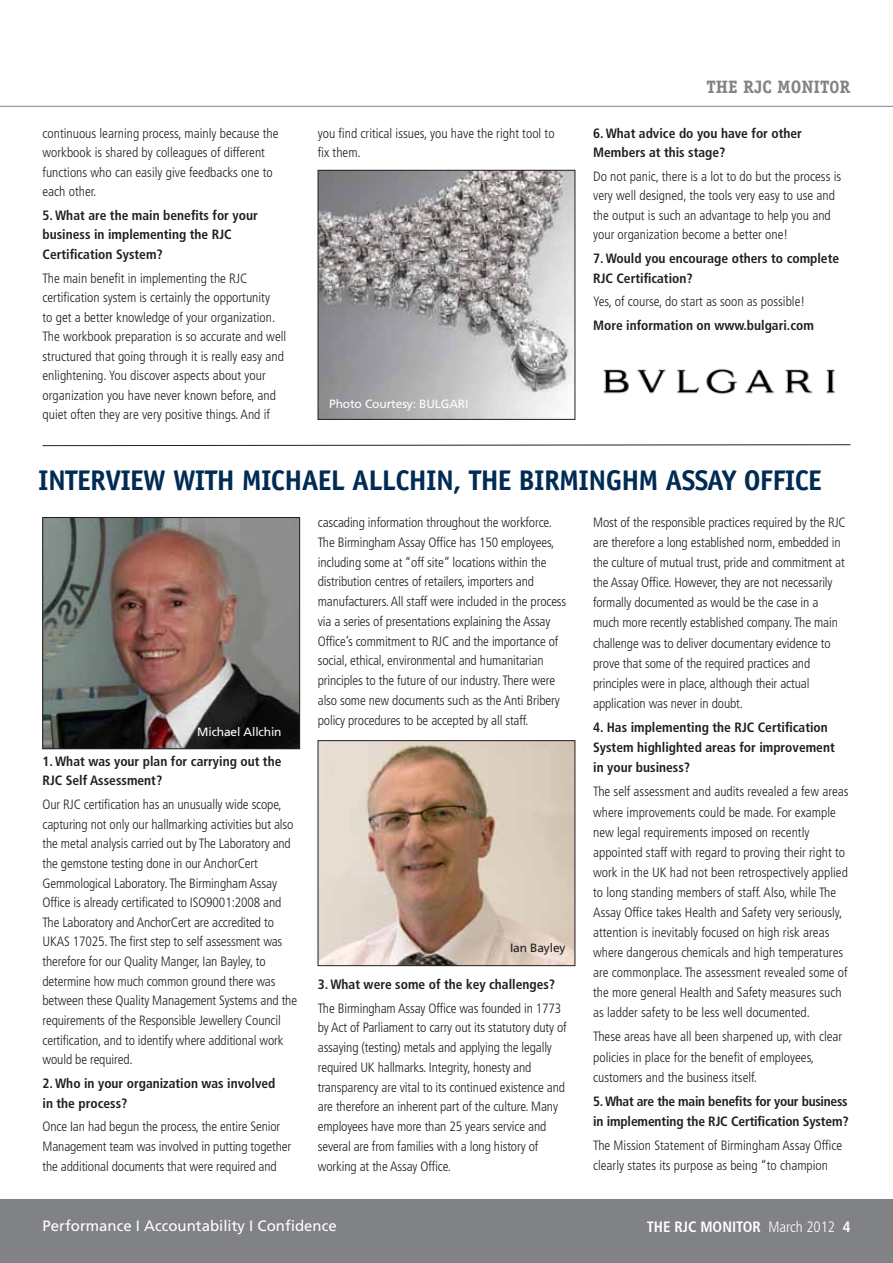
<style>
.page{position:relative;width:893px;height:1263px;background:#fff}
.page>*{position:absolute;margin:0;border:0;box-sizing:border-box;transform-origin:0 0}
.t1{font:700 28.5px "Officina Sans";letter-spacing:-.025em;color:#002b54}
.t2{font:700 18px "Officina Serif";color:#808285}
.t3{font:15px "Frutiger";color:#fff}
.t4{font:700 condensed 15px "Frutiger";color:#fff}
.t5{font:300 condensed 13.5px/20.1px "Frutiger";letter-spacing:-.01em;color:#231f20}
.t6{font:700 condensed 13.5px/19.5px "Frutiger";color:#231f20}
.t7{font:12px "Frutiger";letter-spacing:-.01em;color:#fff}
.t8{font:12px "Frutiger";letter-spacing:-.01em;color:#231f20}
.s1{font-weight:300}
</style>
<div class="page">
<div style="left:0;top:1199px;width:893px;height:64px;background:#808285"></div>
<hr style="left:0;top:106px;width:893px;height:1px;background:#808285">
<img style="left:603px;top:368px;width:232px;height:26px">
<img style="left:45px;top:519px;width:253px;height:228px">
<div style="left:43px;top:517px;width:257px;height:232px;border:1px solid #231f20"></div>
<img style="left:320px;top:742px;width:253px;height:222px">
<div style="left:318px;top:740px;width:257px;height:226px;border:1px solid #231f20"></div>
<svg style="left:42px;top:444px;width:809px;height:2px;background:#918f90"></svg>
<img style="left:320px;top:172px;width:253px;height:246px">
<div style="left:318px;top:170px;width:257px;height:250px;border:1px solid #231f20"></div>
<p class="t5" style="left:43px;top:123px;width:238px;line-height:19.5px">continuous learning process, mainly because the workbook is shared by colleagues of different functions who can easily give feedbacks one to each other.</p>
<p class="t6" style="left:43px;top:206px;width:217px">5. What are the main benefits for your business in implementing the RJC<br>Certification System?</p>
<p class="t5" style="left:43px;top:268px;width:245px;line-height:19.5px">The main benefit in implementing the RJC certification system is certainly the opportunity<br>to get a better knowledge of your organization.<br>The workbook preparation is so accurate and well structured that going through it is really easy and enlightening. You discover aspects about your organization you have never known before, and quiet often they are very positive things. And if</p>
<h2 class="t2" style="left:706px;top:75px;width:146px">THE RJC MONIT0R</h2>
<p class="t5" style="left:318px;top:123px;width:238px;line-height:19.5px">you find critical issues, you have the right tool to fix them.</p>
<p class="t6" style="left:593px;top:123px;width:210px">6. What advice do you have for other<br>Members at this stage?</p>
<p class="t5" style="left:593px;top:167px;width:249px;line-height:19.5px">Do not panic, there is a lot to do but the process is very well designed, the tools very easy to use and the output is such an advantage to help you and your organization become a better one!</p>
<p class="t6" style="left:593px;top:249px;width:248px">7. Would you encourage others to complete<br>RJC Certification?</p>
<p class="t5" style="left:593px;top:292px;width:214px">Yes, of course, do start as soon as possible!</p>
<p class="t6" style="left:593px;top:316px;width:222px">More information on www.bulgari.com</p>
<p class="t7" style="left:329px;top:396px;width:141px">Photo Courtesy: BULGARI</p>
<h1 class="t1" style="left:38px;top:463px;width:785px">INTERVIEW WITH MICHAEL ALLCHIN, THE BIRMINGHM ASSAY OFFICE</h1>
<p class="t7" style="left:197px;top:725px;width:86px">Michael Allchin</p>
<p class="t6" style="left:43px;top:751px;width:240px">1. What was your plan for carrying out the<br>RJC Self Assessment?</p>
<p class="t5" style="left:43px;top:795px;width:256px;line-height:19.6px">Our RJC certification has an unusually wide scope, capturing not only our hallmarking activities but also the metal analysis carried out by The Laboratory and the gemstone testing done in our AnchorCert Gemmological Laboratory. The Birmingham Assay Office is already certificated to ISO9001:2008 and The Laboratory and AnchorCert are accredited to UKAS 17025. The first step to self assessment was therefore for our Quality Manger, Ian Bayley, to determine how much common ground there was between these Quality Management Systems and the requirements of the Responsible Jewellery Council certification, and to identify where additional work would be required.</p>
<p class="t6" style="left:43px;top:1073px;width:235px">2. Who in your organization was involved in the process?</p>
<p class="t5" style="left:43px;top:1117px;width:250px;line-height:19.6px">Once Ian had begun the process, the entire Senior<br>Management team was involved in putting together the additional documents that were required and</p>
<p class="t5" style="left:318px;top:513px;width:250px">cascading information throughout the workforce.<br>The Birmingham Assay Office has 150 employees, including some at “off site” locations within the distribution centres of retailers, importers and manufacturers. All staff were included in the process via a series of presentations explaining the Assay Office’s commitment to RJC and the importance of social, ethical, environmental and humanitarian principles to the future of our industry. There were also some new documents such as the Anti Bribery policy procedures to be accepted by all staff.</p>
<p class="t8" style="left:510px;top:941px;width:57px">Ian Bayley</p>
<p class="t6" style="left:318px;top:974px;width:239px">3. What were some of the key challenges?</p>
<p class="t5" style="left:318px;top:998px;width:250px">The Birmingham Assay Office was founded in 1773 by Act of Parliament to carry out its statutory duty of assaying (testing) metals and applying the legally required UK hallmarks. Integrity, honesty and transparency are vital to its continued existence and are therefore an inherent part of the culture. Many employees have more than 25 years service and several are from families with a long history of working at the Assay Office.</p>
<p class="t3" style="left:43px;top:1217px;width:296px">Performance I Accountability I Confidence</p>
<p class="t5" style="left:593px;top:513px;width:254px">Most of the responsible practices required by the RJC are therefore a long established norm, embedded in the culture of mutual trust, pride and commitment at the Assay Office. However, they are not necessarily formally documented as would be the case in a much more recently established company. The main challenge was to deliver documentary evidence to prove that some of the required practices and principles were in place, although their actual application was never in doubt.</p>
<p class="t6" style="left:593px;top:717px;width:243px;line-height:20.1px">4. Has implementing the RJC Certification<br>System highlighted areas for improvement in your business?</p>
<p class="t5" style="left:593px;top:782px;width:257px">The self assessment and audits revealed a few areas where improvements could be made. For example new legal requirements imposed on recently appointed staff with regard to proving their right to work in the UK had not been retrospectively applied to long standing members of staff. Also, while The Assay Office takes Health and Safety very seriously, attention is inevitably focused on high risk areas where dangerous chemicals and high temperatures are commonplace. The assessment revealed some of the more general Health and Safety measures such as ladder safety to be less well documented.</p>
<p class="t5" style="left:593px;top:1027px;width:251px">These areas have all been sharpened up, with clear policies in place for the benefit of employees, customers and the business itself.</p>
<p class="t6" style="left:593px;top:1091px;width:257px;line-height:20.1px">5. What are the main benefits for your business in implementing the RJC Certification System?</p>
<p class="t5" style="left:593px;top:1136px;width:251px">The Mission Statement of Birmingham Assay Office clearly states its purpose as being “to champion</p>
<p class="t4" style="left:647px;top:1217px;width:205px">The RJC MonitOR <span class="s1">March 2012</span> 4</p>
</div>
